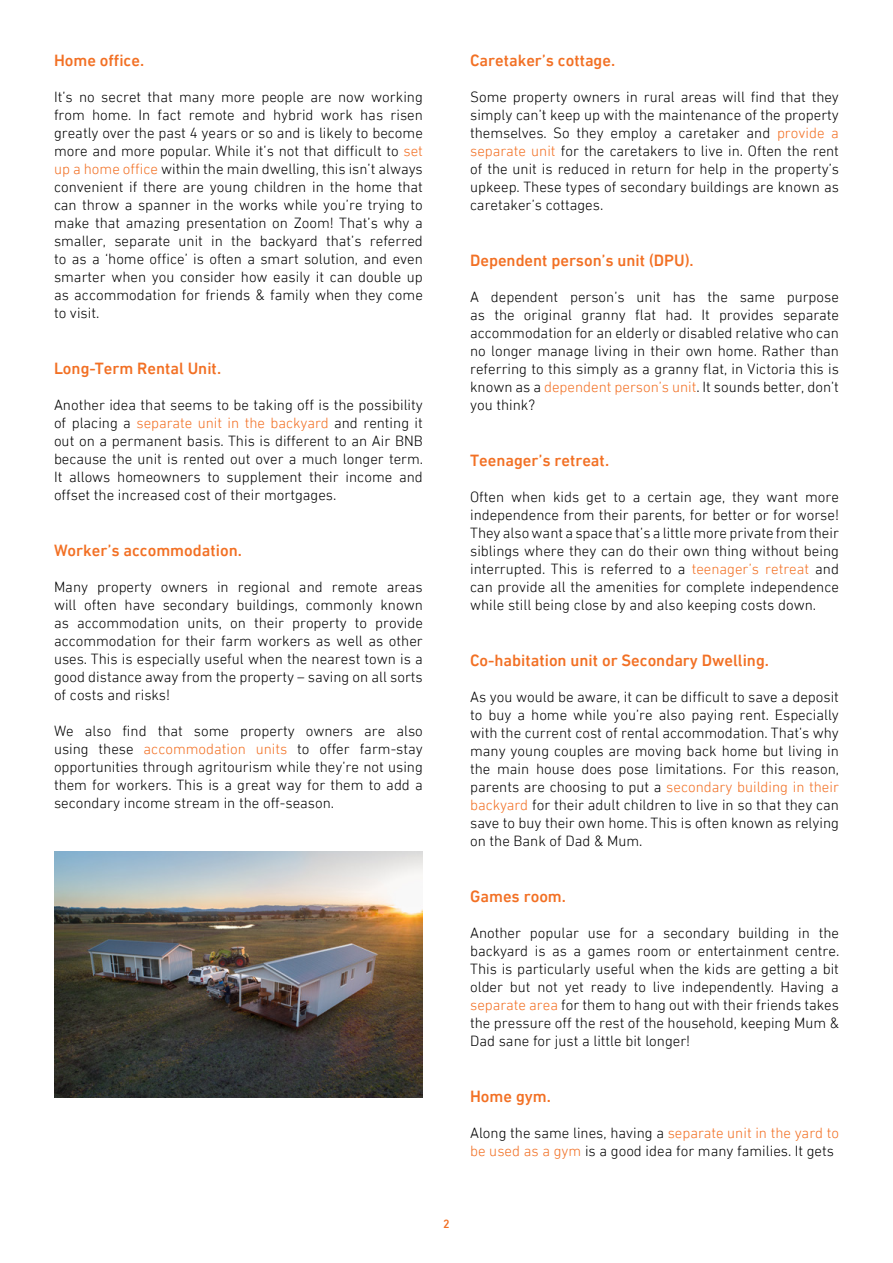
<style>
.page{position:relative;width:893px;height:1263px;background:#fff}
.page>*{position:absolute;margin:0;border:0;box-sizing:border-box;transform-origin:0 0}
.t1{font:500 16.5px "DIN Next W10";color:#f27024}
.t2{font:300 15px/18px "DIN Next W10";color:#000;text-align:justify}
.t3{font:500 12px "DIN Next W10";color:#f27024}
.s1{color:#f27024}
</style>
<div class="page">
<img style="left:54px;top:851px;width:369px;height:246px">
<p class="t1" style="left:54px;top:52px;width:92px">Home office.</p>
<p class="t2" style="left:54px;top:88px;width:370px">It’s no secret that many more people are now working from home. In fact remote and hybrid work has risen greatly over the past 4 years or so and is likely to become more and more popular. While it’s not that difficult to <span class="s1">set up a home office</span> within the main dwelling, this isn’t always convenient if there are young children in the home that can throw a spanner in the works while you’re trying to make that amazing presentation on Zoom! That’s why a smaller, separate unit in the backyard that’s referred to as a ‘home office’ is often a smart solution, and even smarter when you consider how easily it can double up as accommodation for friends &amp; family when they come to visit.</p>
<p class="t1" style="left:54px;top:360px;width:169px">Long-Term Rental Unit.</p>
<p class="t2" style="left:54px;top:396px;width:371px">Another idea that seems to be taking off is the possibility of placing a <span class="s1">separate unit in the backyard</span> and renting it out on a permanent basis. This is different to an Air BNB because the unit is rented out over a much longer term.<br>It allows homeowners to supplement their income and offset the increased cost of their mortgages.</p>
<p class="t1" style="left:54px;top:541px;width:189px">Worker’s accommodation.</p>
<p class="t2" style="left:54px;top:578px;width:370px">Many property owners in regional and remote areas will often have secondary buildings, commonly known as accommodation units, on their property to provide accommodation for their farm workers as well as other uses. This is especially useful when the nearest town is a good distance away from the property – saving on all sorts of costs and risks!</p>
<p class="t2" style="left:54px;top:722px;width:370px">We also find that some property owners are also using these <span class="s1">accommodation units</span> to offer farm-stay opportunities through agritourism while they’re not using them for workers. This is a great way for them to add a secondary income stream in the off-season.</p>
<p class="t1" style="left:470px;top:52px;width:147px">Caretaker’s cottage.</p>
<p class="t2" style="left:470px;top:88px;width:370px">Some property owners in rural areas will find that they simply can’t keep up with the maintenance of the property themselves. So they employ a caretaker and <span class="s1">provide a separate unit</span> for the caretakers to live in. Often the rent of the unit is reduced in return for help in the property’s upkeep. These types of secondary buildings are known as caretaker’s cottages.</p>
<p class="t1" style="left:470px;top:252px;width:225px">Dependent person’s unit (DPU).</p>
<p class="t2" style="left:470px;top:288px;width:370px">A dependent person’s unit has the same purpose as the original granny flat had. It provides separate accommodation for an elderly or disabled relative who can no longer manage living in their own home. Rather than referring to this simply as a granny flat, in Victoria this is known as a <span class="s1">dependent person’s unit</span>. It sounds better, don’t you think?</p>
<p class="t1" style="left:470px;top:451px;width:141px">Teenager’s retreat.</p>
<p class="t2" style="left:470px;top:488px;width:370px">Often when kids get to a certain age, they want more independence from their parents, for better or for worse!<br>They also want a space that’s a little more private from their siblings where they can do their own thing without being interrupted. This is referred to a <span class="s1">teenager’s retreat</span> and can provide all the amenities for complete independence while still being close by and also keeping costs down.</p>
<p class="t1" style="left:470px;top:651px;width:300px">Co-habitation unit or Secondary Dwelling.</p>
<p class="t2" style="left:470px;top:688px;width:370px">As you would be aware, it can be difficult to save a deposit to buy a home while you’re also paying rent. Especially with the current cost of rental accommodation. That’s why many young couples are moving back home but living in the main house does pose limitations. For this reason, parents are choosing to put a <span class="s1">secondary building in their backyard</span> for their adult children to live in so that they can save to buy their own home. This is often known as relying on the Bank of Dad &amp; Mum.</p>
<p class="t1" style="left:470px;top:887px;width:97px">Games room.</p>
<p class="t2" style="left:470px;top:923px;width:371px">Another popular use for a secondary building in the backyard is as a games room or entertainment centre.<br>This is particularly useful when the kids are getting a bit older but not yet ready to live independently. Having a <span class="s1">separate area</span> for them to hang out with their friends takes the pressure off the rest of the household, keeping Mum &amp; Dad sane for just a little bit longer!</p>
<p class="t1" style="left:470px;top:1087px;width:82px">Home gym.</p>
<p class="t2" style="left:470px;top:1123px;width:370px">Along the same lines, having a <span class="s1">separate unit in the yard to be used as a gym</span> is a good idea for many families. It gets</p>
<p class="t3" style="left:443px;top:1217px;width:8px">2</p>
</div>
